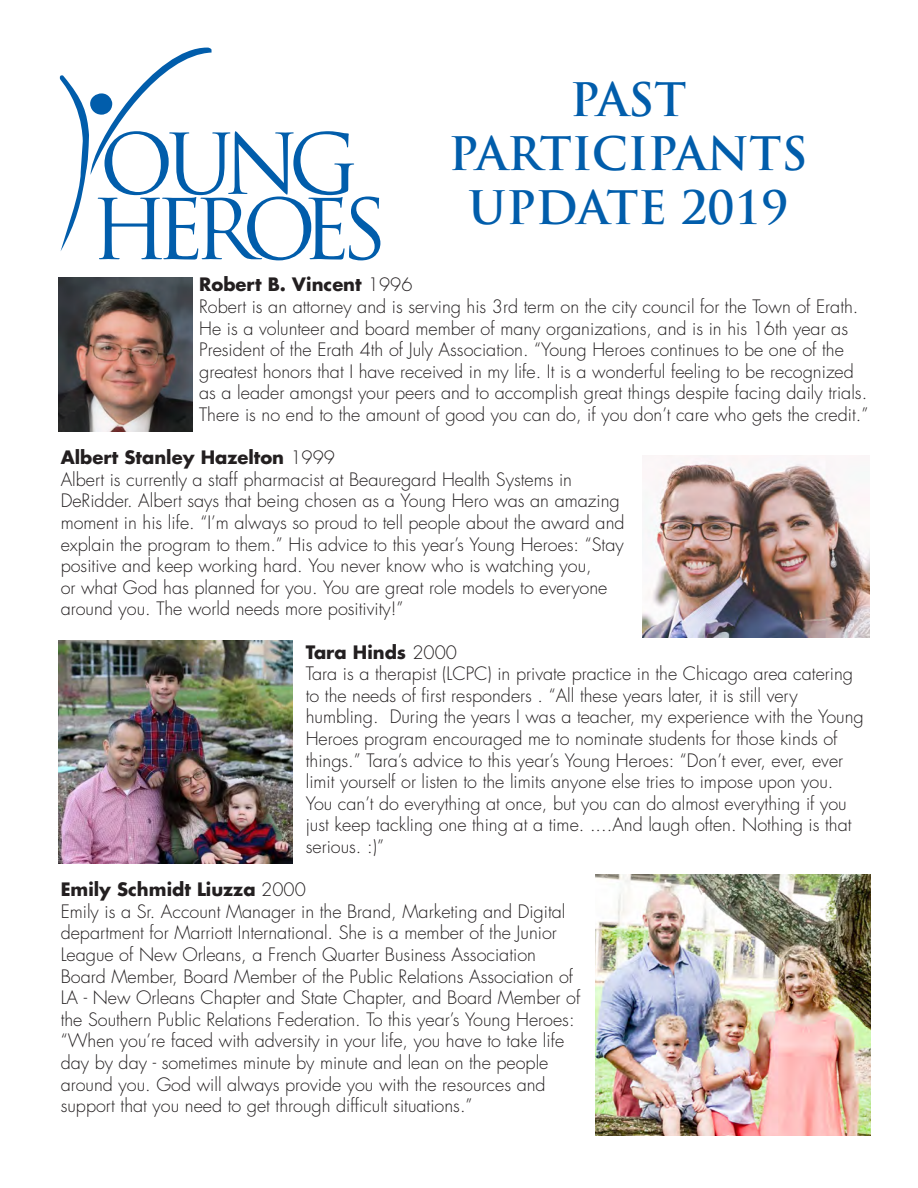
<style>
.page{position:relative;width:918px;height:1188px;background:#fff}
.page>*{position:absolute;margin:0;border:0;box-sizing:border-box;transform-origin:0 0}
.t1{font:700 45px "Trajan Pro";color:#015dab}
.t2{font:300 18px/21.6px "Futura";color:#231f20}
.t3{font:700 18px "Futura";color:#231f20}
.s1{font-weight:300}
</style>
<div class="page">
<svg style="left:59px;top:48px;width:321px;height:212px"></svg>
<div style="left:90px;top:93px;width:22px;height:22px;background:#015dab;border-radius:50%"></div>
<img style="left:59px;top:278px;width:133px;height:153px">
<img style="left:643px;top:455px;width:227px;height:183px">
<img style="left:59px;top:640px;width:233px;height:223px">
<img style="left:596px;top:874px;width:274px;height:262px">
<p class="t1" style="left:570px;top:72px;width:118px">PAST</p>
<p class="t1" style="left:449px;top:126px;width:360px">PARTICIPANTS</p>
<p class="t1" style="left:468px;top:180px;width:322px">UPDATE 2019</p>
<p class="t3" style="left:199px;top:272px;width:215px">Robert B. Vincent <span class="s1">1996</span></p>
<p class="t2" style="left:199px;top:296px;width:671px">Robert is an attorney and is serving his 3rd term on the city council for the Town of Erath.<br>He is a volunteer and board member of many organizations, and is in his 16th year as President of the Erath 4th of July Association. “Young Heroes continues to be one of the greatest honors that I have received in my life. It is a wonderful feeling to be recognized as a leader amongst your peers and to accomplish great things despite facing daily trials.<br>There is no end to the amount of good you can do, if you don’t care who gets the credit.”</p>
<p class="t3" style="left:61px;top:445px;width:276px">Albert Stanley Hazelton <span class="s1">1999</span></p>
<p class="t2" style="left:61px;top:469px;width:565px">Albert is currently a staff pharmacist at Beauregard Health Systems in DeRidder. Albert says that being chosen as a Young Hero was an amazing moment in his life. “I’m always so proud to tell people about the award and explain the program to them.” His advice to this year’s Young Heroes: “Stay positive and keep working hard. You never know who is watching you,<br>or what God has planned for you. You are great role models to everyone around you. The world needs more positivity!”</p>
<p class="t3" style="left:306px;top:639px;width:153px">Tara Hinds <span class="s1">2000</span></p>
<p class="t2" style="left:306px;top:663px;width:559px">Tara is a therapist (LCPC) in private practice in the Chicago area catering to the needs of first responders . “All these years later, it is still very humbling. During the years I was a teacher, my experience with the Young Heroes program encouraged me to nominate students for those kinds of things.” Tara’s advice to this year’s Young Heroes: “Don’t ever, ever, ever limit yourself or listen to the limits anyone else tries to impose upon you.<br>You can’t do everything at once, but you can do almost everything if you just keep tackling one thing at a time. ....And laugh often. Nothing is that serious. :)”</p>
<p class="t3" style="left:61px;top:877px;width:247px">Emily Schmidt Liuzza <span class="s1">2000</span></p>
<p class="t2" style="left:61px;top:901px;width:521px">Emily is a Sr. Account Manager in the Brand, Marketing and Digital department for Marriott International. She is a member of the Junior League of New Orleans, a French Quarter Business Association Board Member, Board Member of the Public Relations Association of LA - New Orleans Chapter and State Chapter, and Board Member of the Southern Public Relations Federation. To this year’s Young Heroes: “When you’re faced with adversity in your life, you have to take life day by day - sometimes minute by minute and lean on the people around you. God will always provide you with the resources and support that you need to get through difficult situations.”</p>
</div>
